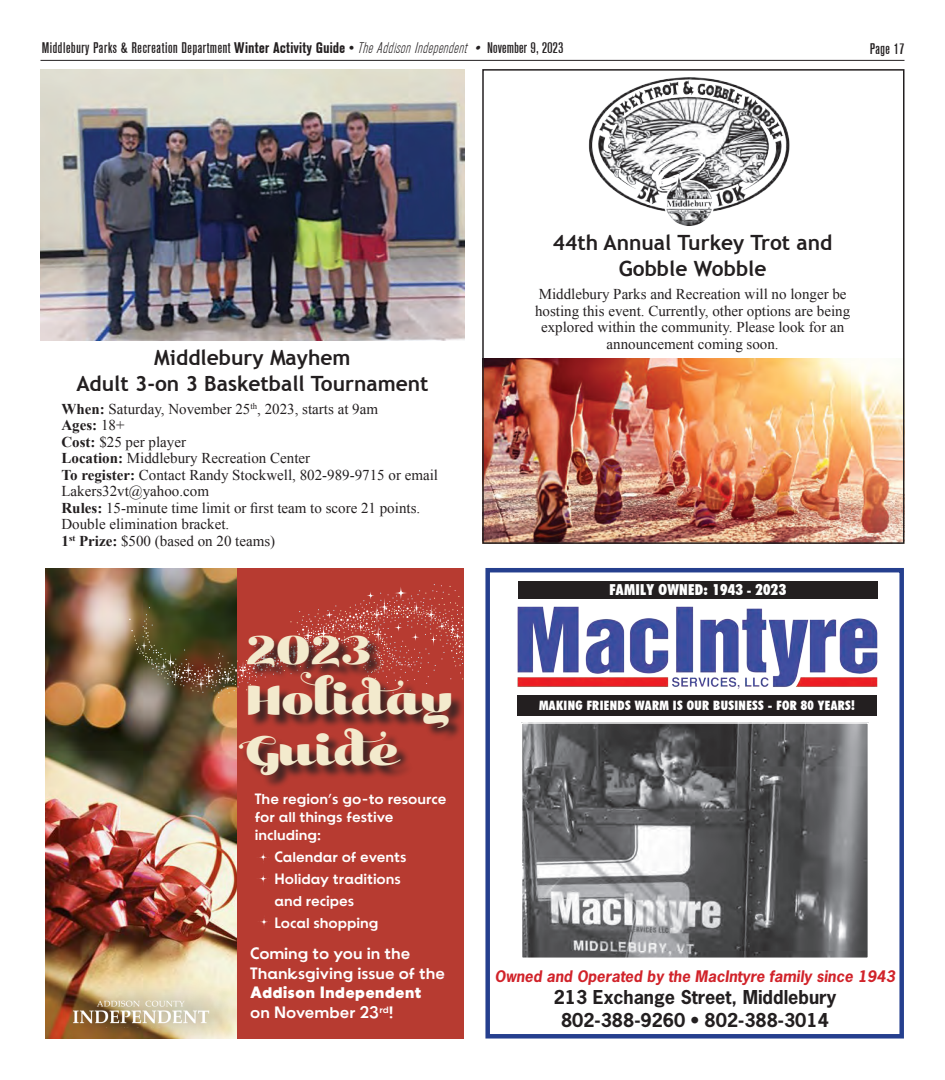
<style>
.page{position:relative;width:945px;height:1080px;background:#fff}
.page>*{position:absolute;margin:0;border:0;box-sizing:border-box;transform-origin:0 0}
.t1{font:49.05px/50.2px "Kari Display Pro";color:#f3eacd}
.sub_head{font:700 21px/25.5px "Trebuchet MS";color:#231f20;text-align:center}
.t2{font:700 18px/22.5px "News Gothic Std";color:#231f20;text-align:center}
.t3{font:16.5px/19.8px "BD Supper";color:#fff}
.t4{font:900 condensed 15.15px "Futura BT";letter-spacing:.02em;color:#fff}
.t5{font:15px/16.5px "Times New Roman";color:#231f20}
.t6{font:15px/21.9px "BD Supper";color:#fff}
.t7{font:500 15px "Akzelerat Condensed";letter-spacing:.04em;color:#231f20}
.t8{font:italic 700 15px "News Gothic Std";color:#d1232a}
.t9{font:700 15px "Times New Roman";color:#231f20}
.t10{font:900 condensed 12.9px "Futura BT";letter-spacing:.03em;color:#fff}
.s1{font-weight:700}
.s2{font-weight:300}
.s3{font-weight:300;font-style:italic}
.s4{font-weight:400}
.s5{font-size:12.9px}
</style>
<div class="page">
<hr style="left:40px;top:60px;width:864px;height:1px;background:#231f20">
<img style="left:485px;top:359px;width:416px;height:182px">
<div style="left:482px;top:69px;width:422px;height:475px;border:2px solid #231f20"></div>
<img style="left:40px;top:69px;width:424px;height:272px">
<img style="left:588px;top:77px;width:202px;height:149px">
<div style="left:485px;top:568px;width:419px;height:471px;border:4px solid #253f8e"></div>
<img style="left:517px;top:606px;width:361px;height:83px">
<div style="left:518px;top:695px;width:359px;height:21px;background:#231f20"></div>
<div style="left:519px;top:581px;width:359px;height:18px;background:#231f20"></div>
<img style="left:523px;top:724px;width:344px;height:233px">
<div style="left:521px;top:722px;width:348px;height:237px;border:1px solid #fff"></div>
<img style="left:45px;top:568px;width:192px;height:471px">
<svg style="left:65px;top:978px;width:172px;height:61px;background:#d1bb94"></svg>
<img style="left:67px;top:999px;width:149px;height:28px">
<div style="left:237px;top:568px;width:227px;height:471px;background:#b73b31"></div>
<svg style="left:256px;top:850px;width:15px;height:14px"></svg>
<svg style="left:256px;top:871px;width:15px;height:15px"></svg>
<svg style="left:257px;top:915px;width:14px;height:14px"></svg>
<img style="left:129px;top:584px;width:334px;height:114px">
<div style="left:241px;top:637px;width:223px;height:151px;background:#231f20;opacity:.75"></div>
<p class="t7" style="left:42px;top:39px;width:523px">Middlebury Parks &amp; Recreation Department <span class="s1">Winter Activity Guide</span> <span class="s2">•</span> <span class="s3">TheAddisonIndependent •</span> November 9, 2023</p>
<p class="t7" style="left:870px;top:40px;width:36px">Page 17</p>
<p class="sub_head" style="left:154px;top:345px;width:198px">Middlebury Mayhem</p>
<p class="sub_head" style="left:76px;top:370px;width:354px">Adult 3-on 3 Basketball Tournament</p>
<p class="t5" style="left:62px;top:400px;width:318px"><span class="s1">When:</span> Saturday, November 25<sup>th</sup>, 2023, starts at 9am</p>
<p class="t9" style="left:62px;top:415px;width:65px">Ages: <span class="s4">18+</span></p>
<p class="t5" style="left:62px;top:433px;width:126px"><span class="s1">Cost:</span> $25 per player</p>
<p class="t5" style="left:62px;top:450px;width:250px"><span class="s1">Location:</span> Middlebury Recreation Center</p>
<p class="t5" style="left:62px;top:466px;width:378px"><span class="s1">To register:</span> Contact Randy Stockwell, 802-989-9715 or email<br>Lakers32vt@yahoo.com</p>
<p class="t5" style="left:62px;top:499px;width:360px"><span class="s1">Rules:</span> 15-minute time limit or first team to score 21 points.<br>Double elimination bracket.</p>
<p class="t5" style="left:62px;top:532px;width:215px"><span class="s1">1</span><sup>st</sup> <span class="s1">Prize:</span> $500 (based on 20 teams)</p>
<p class="t1" style="left:246px;top:625px;width:208px">2023<br>Holiday<br>Guide</p>
<p class="t6" style="left:255px;top:791px;width:193px;line-height:18px">The region’s go-to resource for all things festive including:</p>
<p class="t6" style="left:274px;top:846px;width:134px">Calendar of events<br>Holiday traditions and recipes<br>Local shopping</p>
<p class="t3" style="left:250px;top:944px;width:196px">Coming to you in the<br>Thanksgiving issue of the<br><span class="s1">Addison Independent </span>on November 23<sup>rd</sup>!</p>
<p class="sub_head" style="left:553px;top:230px;width:281px">44th Annual Turkey Trot and<br>Gobble Wobble</p>
<p class="t5" style="left:535px;top:286px;width:317px;text-align:center">Middlebury Parks and Recreation will no longer be hosting this event. Currently, other options are being explored within the community. Please look for an announcement coming soon.</p>
<p class="t4" style="left:610px;top:581px;width:178px">FAMILY OWNED: 1943 <span class="s5">-</span> 2023</p>
<p class="t10" style="left:539px;top:697px;width:318px">MAKING FRIENDS WARM IS OUR BUSINESS - FOR 80 YEARS!</p>
<p class="t8" style="left:495px;top:966px;width:402px">Owned and Operated by the MacIntyre family since 1943</p>
<p class="t2" style="left:554px;top:986px;width:284px">213 Exchange Street, Middlebury<br>802-388-9260 • 802-388-3014</p>
</div>
